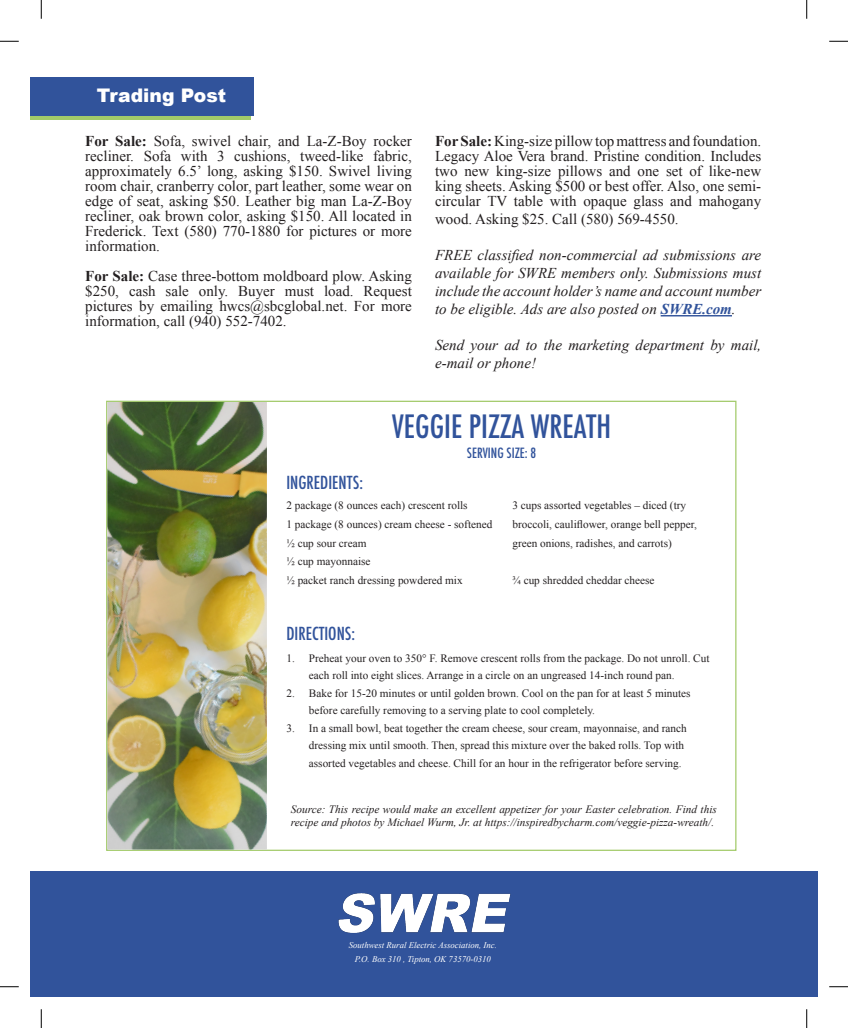
<style>
.page{position:relative;width:848px;height:1028px;background:#fff}
.page>*{position:absolute;margin:0;border:0;box-sizing:border-box;transform-origin:0 0}
.t1{font:500 condensed 31.25px "Futura";color:#31539b}
.t2{font:900 18.75px "Arial";color:#fff}
.t3{font:500 condensed 17.5px "Futura";color:#31539b}
.t4{font:15px/15px "Times New Roman";color:#231f20;text-align:justify}
.t5{font:italic 15px/18px "Times New Roman";color:#231f20;text-align:justify}
.t6{font:500 condensed 13.75px "Futura";color:#31539b}
.t7{font:11.25px/18.8px "Times New Roman";color:#231f20}
.t8{font:italic 11.25px/12.5px "Times New Roman";color:#231f20}
.t9{font:italic 8.75px/13.8px "Times New Roman";color:#fff;text-align:center}
.s1{font-weight:700}
.s2{font-weight:700;color:#31539b}
</style>
<div class="page">
<img style="left:107px;top:402px;width:160px;height:447px">
<hr style="left:660px;top:315px;width:72px;height:1px;background:#31539b">
<div style="left:30px;top:870px;width:788px;height:126px;background:#31539b"></div>
<div style="left:30px;top:89px;width:221px;height:30px;background:#a2ca69"></div>
<div style="left:30px;top:78px;width:223px;height:38px;background:#31539b"></div>
<img style="left:338px;top:893px;width:172px;height:40px">
<svg style="left:0;top:40px;width:19px;height:2px"></svg>
<svg style="left:829px;top:40px;width:19px;height:2px"></svg>
<svg style="left:0;top:986px;width:19px;height:1px"></svg>
<svg style="left:829px;top:986px;width:19px;height:1px"></svg>
<svg style="left:40px;top:0;width:2px;height:19px"></svg>
<svg style="left:40px;top:1009px;width:2px;height:19px"></svg>
<svg style="left:806px;top:0;width:1px;height:19px"></svg>
<svg style="left:806px;top:1009px;width:1px;height:19px"></svg>
<h2 class="t2" style="left:97px;top:82px;width:131px">Trading Post</h2>
<p class="t4" style="left:85px;top:133px;width:328px"><span class="s1">For Sale:</span> Sofa, swivel chair, and La-Z-Boy rocker recliner. Sofa with 3 cushions, tweed-like fabric, approximately 6.5’ long, asking $150. Swivel living room chair, cranberry color, part leather, some wear on edge of seat, asking $50. Leather big man La-Z-Boy recliner, oak brown color, asking $150. All located in Frederick. Text (580) 770-1880 for pictures or more information.</p>
<h3 class="t4" style="left:85px;top:268px;width:328px"><span class="s1">For Sale:</span> Case three-bottom moldboard plow. Asking $250, cash sale only. Buyer must load. Request pictures by emailing hwcs@sbcglobal.net. For more information, call (940) 552-7402.</h3>
<p class="t4" style="left:435px;top:133px;width:327px"><span class="s1">For Sale:</span> King-size pillow top mattress and foundation.<br>Legacy Aloe Vera brand. Pristine condition. Includes two new king-size pillows and one set of like-new king sheets. Asking $500 or best offer. Also, one semi&shy;circular TV table with opaque glass and mahogany</p>
<h3 class="t4" style="left:435px;top:211px;width:245px">wood. Asking $25. Call (580) 569-4550.</h3>
<h3 class="t5" style="left:435px;top:246px;width:327px">FREE classified non-commercial ad submissions are available for SWRE members only. Submissions must include the account holder’s name and account number to be eligible. Ads are also posted on <span class="s2">SWRE.com</span>.</h3>
<h3 class="t5" style="left:435px;top:336px;width:327px">Send your ad to the marketing department by mail, e-mail or phone!</h3>
<h1 class="t1" style="left:392px;top:407px;width:220px">VEGGIE PIZZA WREATH</h1>
<h3 class="t3" style="left:286px;top:471px;width:78px">INGREDIENTS:</h3>
<p class="t6" style="left:467px;top:444px;width:71px">SERVING SIZE: 8</p>
<p class="t7" style="left:286px;top:496px;width:207px">2 package (8 ounces each) crescent rolls<br>1 package (8 ounces) cream cheese - softened ½ cup sour cream<br>½ cup mayonnaise<br>½ packet ranch dressing powdered mix</p>
<p class="t7" style="left:512px;top:496px;width:186px">3 cups assorted vegetables – diced (try broccoli, cauliflower, orange bell pepper, green onions, radishes, and carrots)</p>
<p class="t7" style="left:512px;top:571px;width:144px">¾ cup shredded cheddar cheese</p>
<h3 class="t3" style="left:286px;top:622px;width:70px">DIRECTIONS:</h3>
<p class="t7" style="left:309px;top:649px;width:402px;line-height:17.5px;text-indent:-22px">1. Preheat your oven to 350° F. Remove crescent rolls from the package. Do not unroll. Cut each roll into eight slices. Arrange in a circle on an ungreased 14-inch round pan.</p>
<p class="t7" style="left:309px;top:684px;width:383px;line-height:17.5px;text-indent:-22px">2. Bake for 15-20 minutes or until golden brown. Cool on the pan for at least 5 minutes before carefully removing to a serving plate to cool completely.</p>
<p class="t7" style="left:309px;top:719px;width:379px;line-height:17.5px;text-indent:-22px">3. In a small bowl, beat together the cream cheese, sour cream, mayonnaise, and ranch dressing mix until smooth. Then, spread this mixture over the baked rolls. Top with assorted vegetables and cheese. Chill for an hour in the refrigerator before serving.</p>
<p class="t8" style="left:291px;top:802px;width:427px">Source: This recipe would make an excellent appetizer for your Easter celebration. Find this recipe and photos by Michael Wurm, Jr. at https://inspiredbycharm.com/veggie-pizza-wreath/.</p>
<p class="t9" style="left:349px;top:937px;width:150px">Southwest Rural Electric Association, Inc.<br>P.O. Box 310 , Tipton, OK 73570-0310</p>
</div>
